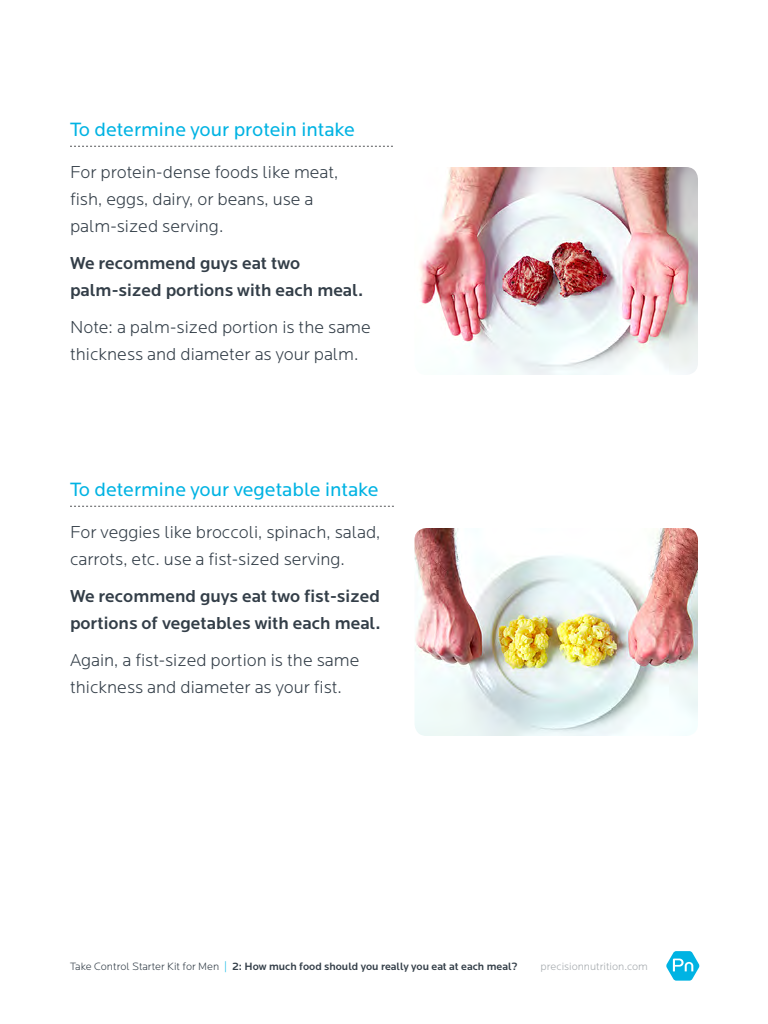
<style>
.page{position:relative;width:768px;height:1024px;background:#fff}
.page>*{position:absolute;margin:0;border:0;box-sizing:border-box;transform-origin:0 0}
.t1{font:20px "Locator";color:#00b3e3}
.t2{font:300 18px/27px "Locator";color:#333e48}
.t3{font:500 18px/27px "Locator";color:#333e48}
.t4{font:500 11px "Locator";color:#333e48}
.t5{font:300 11px "Locator";color:#a4a9ad}
.s1{font-weight:300}
.s2{font-weight:300;color:#00b3e3}
</style>
<div class="page">
<svg style="left:666px;top:951px;width:33px;height:30px"></svg>
<svg style="left:70px;top:146px;width:323px;height:1px"></svg>
<svg style="left:70px;top:506px;width:324px;height:1px"></svg>
<img style="left:419px;top:167px;width:279px;height:208px">
<img style="left:415px;top:528px;width:283px;height:208px">
<p class="t1" style="left:70px;top:117px;width:286px">To determine your protein intake</p>
<p class="t2" style="left:70px;top:158px;width:270px">For protein-dense foods like meat, fish, eggs, dairy, or beans, use a palm-sized serving.</p>
<p class="t3" style="left:70px;top:249px;width:295px">We recommend guys eat two palm-sized portions with each meal.</p>
<p class="t2" style="left:70px;top:313px;width:302px">Note: a palm-sized portion is the same thickness and diameter as your palm.</p>
<p class="t1" style="left:70px;top:477px;width:310px">To determine your vegetable intake</p>
<p class="t2" style="left:70px;top:518px;width:312px">For veggies like broccoli, spinach, salad, carrots, etc. use a fist-sized serving.</p>
<p class="t3" style="left:70px;top:582px;width:312px">We recommend guys eat two fist-sized portions of vegetables with each meal.</p>
<p class="t2" style="left:70px;top:646px;width:291px">Again, a fist-sized portion is the same thickness and diameter as your fist.</p>
<p class="t4" style="left:70px;top:960px;width:449px"><span class="s1">Take Control Starter Kit for Men</span> <span class="s2">|</span> 2: How much food should you really you eat at each meal?</p>
<p class="t5" style="left:541px;top:960px;width:109px">precisionnutrition.com</p>
</div>
